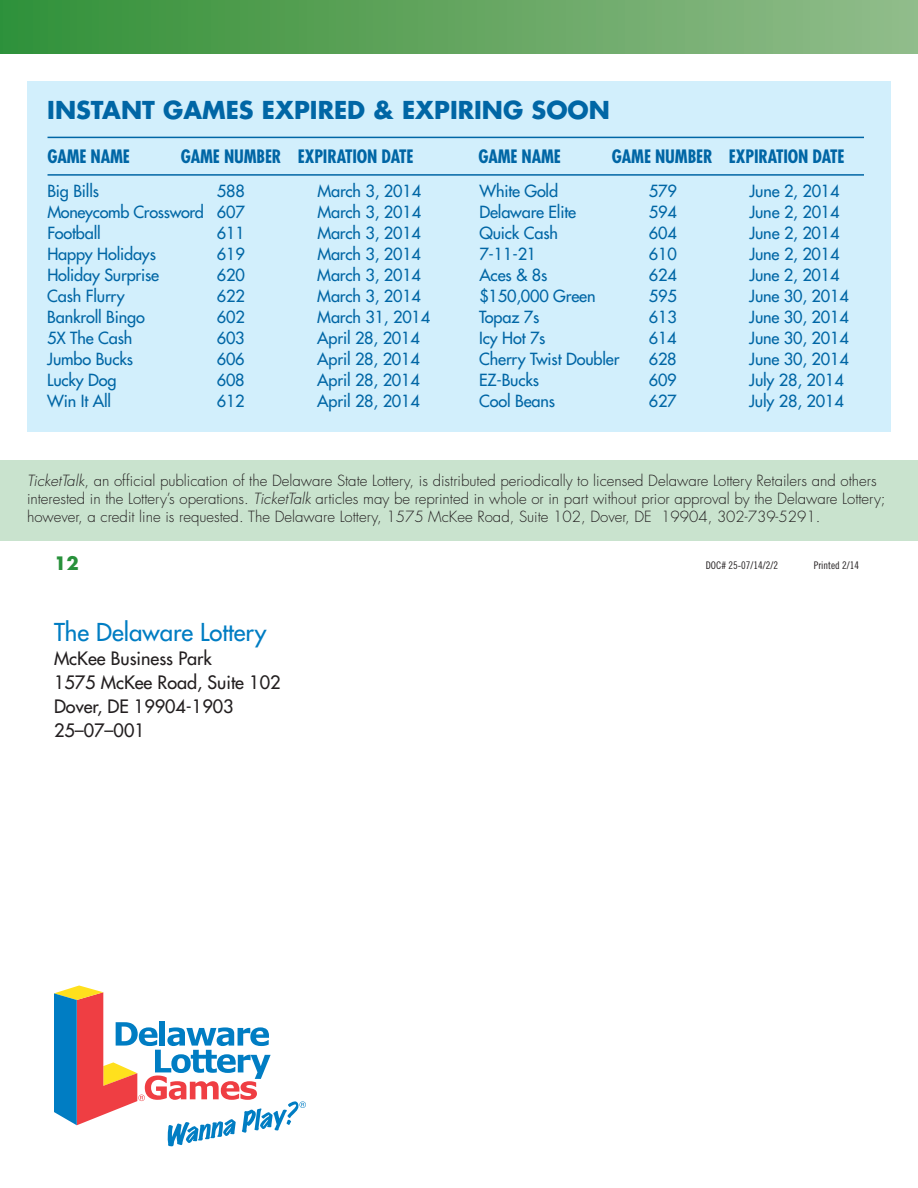
<style>
.page{position:relative;width:918px;height:1188px;background:#fff}
.page>*{position:absolute;margin:0;border:0;box-sizing:border-box;transform-origin:0 0}
.t1{font:700 24px "Futura Std";color:#0066a5}
.t2{font:500 24px "Futura Std";color:#007dc3}
.t3{font:500 18px/24px "Futura Std";color:#231f20}
.t4{font:700 condensed 18px "Futura Std";letter-spacing:-.01em;color:#0066a5}
.t5{font:700 18px "Futura Std";color:#28913b}
.t6{font:500 16.35px "Futura Std";letter-spacing:-.01em;color:#0066a5}
.t7{font:300 15px/18px "Futura Std";color:#231f20}
.t8{font:10.5px "Trade Gothic LT Std Cn 18";color:#231f20}
.s1{font-style:italic}
</style>
<div class="page">
<div style="left:27px;top:81px;width:864px;height:351px;background:#d2effc"></div>
<div style="left:0;top:460px;width:918px;height:81px;background:#c9e3ce"></div>
<svg style="left:54px;top:986px;width:252px;height:160px"></svg>
<div style="left:0;top:0;width:918px;height:54px;background:linear-gradient(to right,#329037,#92bc8a)"></div>
<hr style="left:48px;top:174px;width:816px;height:2px;background:#0066a5">
<hr style="left:48px;top:137px;width:816px;height:1px;background:#0066a5">
<h1 class="t1" style="left:47px;top:94px;width:25px">INST</h1>
<h1 class="t1" style="left:102px;top:94px;width:509px">ANT GAMES EXPIRED &amp; EXPIRING SOON</h1>
<p class="t4" style="left:47px;top:145px;width:84px">GAME NAME</p>
<p class="t4" style="left:181px;top:145px;width:234px">GAME NUMBER EXPIRATION DATE</p>
<p class="t4" style="left:478px;top:145px;width:84px">GAME NAME</p>
<p class="t4" style="left:612px;top:145px;width:234px">GAME NUMBER EXPIRATION DATE</p>
<p class="t6" style="left:47px;top:181px;width:53px">Big Bills</p>
<p class="t6" style="left:217px;top:181px;width:29px">588</p>
<p class="t6" style="left:317px;top:181px;width:105px">March 3, 2014</p>
<p class="t6" style="left:47px;top:202px;width:199px">Moneycomb Crossword 607</p>
<p class="t6" style="left:317px;top:202px;width:105px">March 3, 2014</p>
<p class="t6" style="left:47px;top:223px;width:55px">Football</p>
<p class="t6" style="left:217px;top:223px;width:29px">611</p>
<p class="t6" style="left:317px;top:223px;width:105px">March 3, 2014</p>
<p class="t6" style="left:47px;top:244px;width:110px">Happy Holidays</p>
<p class="t6" style="left:217px;top:244px;width:29px">619</p>
<p class="t6" style="left:317px;top:244px;width:105px">March 3, 2014</p>
<p class="t6" style="left:47px;top:265px;width:113px">Holiday Surprise</p>
<p class="t6" style="left:217px;top:265px;width:29px">620</p>
<p class="t6" style="left:317px;top:265px;width:105px">March 3, 2014</p>
<p class="t6" style="left:47px;top:286px;width:79px">Cash Flurry</p>
<p class="t6" style="left:217px;top:286px;width:29px">622</p>
<p class="t6" style="left:317px;top:286px;width:105px">March 3, 2014</p>
<p class="t6" style="left:47px;top:307px;width:99px">Bankroll Bingo</p>
<p class="t6" style="left:217px;top:307px;width:29px">602</p>
<p class="t6" style="left:317px;top:307px;width:115px">March 31, 2014</p>
<p class="t6" style="left:47px;top:328px;width:87px">5X The Cash</p>
<p class="t6" style="left:217px;top:328px;width:57px">603 A</p>
<p class="t6" style="left:329px;top:328px;width:93px">pril 28, 2014</p>
<p class="t6" style="left:47px;top:349px;width:87px">Jumbo Bucks</p>
<p class="t6" style="left:217px;top:349px;width:57px">606 A</p>
<p class="t6" style="left:329px;top:349px;width:93px">pril 28, 2014</p>
<p class="t6" style="left:47px;top:370px;width:71px">Lucky Dog</p>
<p class="t6" style="left:217px;top:370px;width:57px">608 A</p>
<p class="t6" style="left:329px;top:370px;width:93px">pril 28, 2014</p>
<p class="t6" style="left:47px;top:391px;width:65px">Win It All</p>
<p class="t6" style="left:217px;top:391px;width:57px">612 A</p>
<p class="t6" style="left:329px;top:391px;width:93px">pril 28, 2014</p>
<p class="t6" style="left:479px;top:181px;width:80px">White Gold</p>
<p class="t6" style="left:649px;top:181px;width:29px">579</p>
<p class="t6" style="left:749px;top:181px;width:92px">June 2, 2014</p>
<p class="t6" style="left:479px;top:202px;width:98px">Delaware Elite</p>
<p class="t6" style="left:649px;top:202px;width:29px">594</p>
<p class="t6" style="left:749px;top:202px;width:92px">June 2, 2014</p>
<p class="t6" style="left:479px;top:223px;width:80px">Quick Cash</p>
<p class="t6" style="left:649px;top:223px;width:29px">604</p>
<p class="t6" style="left:749px;top:223px;width:92px">June 2, 2014</p>
<p class="t6" style="left:479px;top:244px;width:58px">7-11-21</p>
<p class="t6" style="left:649px;top:244px;width:29px">610</p>
<p class="t6" style="left:749px;top:244px;width:92px">June 2, 2014</p>
<p class="t6" style="left:479px;top:265px;width:69px">Aces &amp; 8s</p>
<p class="t6" style="left:649px;top:265px;width:29px">624</p>
<p class="t6" style="left:749px;top:265px;width:92px">June 2, 2014</p>
<p class="t6" style="left:479px;top:286px;width:118px">$150,000 Green</p>
<p class="t6" style="left:649px;top:286px;width:29px">595</p>
<p class="t6" style="left:749px;top:286px;width:101px">June 30, 2014</p>
<p class="t6" style="left:479px;top:307px;width:62px">Topaz 7s</p>
<p class="t6" style="left:649px;top:307px;width:29px">613</p>
<p class="t6" style="left:749px;top:307px;width:101px">June 30, 2014</p>
<p class="t6" style="left:479px;top:328px;width:68px">Icy Hot 7s</p>
<p class="t6" style="left:649px;top:328px;width:29px">614</p>
<p class="t6" style="left:749px;top:328px;width:101px">June 30, 2014</p>
<p class="t6" style="left:479px;top:349px;width:142px">Cherry Twist Doubler</p>
<p class="t6" style="left:649px;top:349px;width:29px">628</p>
<p class="t6" style="left:749px;top:349px;width:101px">June 30, 2014</p>
<p class="t6" style="left:479px;top:370px;width:61px">EZ-Bucks</p>
<p class="t6" style="left:649px;top:370px;width:29px">609</p>
<p class="t6" style="left:749px;top:370px;width:96px">July 28, 2014</p>
<p class="t6" style="left:479px;top:391px;width:77px">Cool Beans</p>
<p class="t6" style="left:649px;top:391px;width:29px">627</p>
<p class="t6" style="left:749px;top:391px;width:96px">July 28, 2014</p>
<p class="t7" style="left:27px;top:472px;width:860px"><span class="s1">TicketTalk</span>, an official publication of the Delaware State Lottery, is distributed periodically to licensed Delaware Lottery Retailers and others interested in the Lottery’s operations. <span class="s1">TicketTalk</span> articles may be reprinted in whole or in part without prior approval by the Delaware Lottery; however, a credit line is requested. The Delaware Lottery, 1575 McKee Road, Suite 102, Dover, DE 19904, 302-739-5291.</p>
<p class="t5" style="left:54px;top:551px;width:26px">12</p>
<h1 class="t2" style="left:54px;top:617px;width:214px">The Delaware Lottery</h1>
<p class="t3" style="left:54px;top:646px;width:228px">McKee Business Park<br>1575 McKee Road, Suite 102<br>Dover, DE 19904-1903<br>25–07–001</p>
<p class="t8" style="left:706px;top:559px;width:74px">DOC# 25-07/14/2/2</p>
<p class="t8" style="left:814px;top:559px;width:47px">Printed 2/14</p>
</div>
